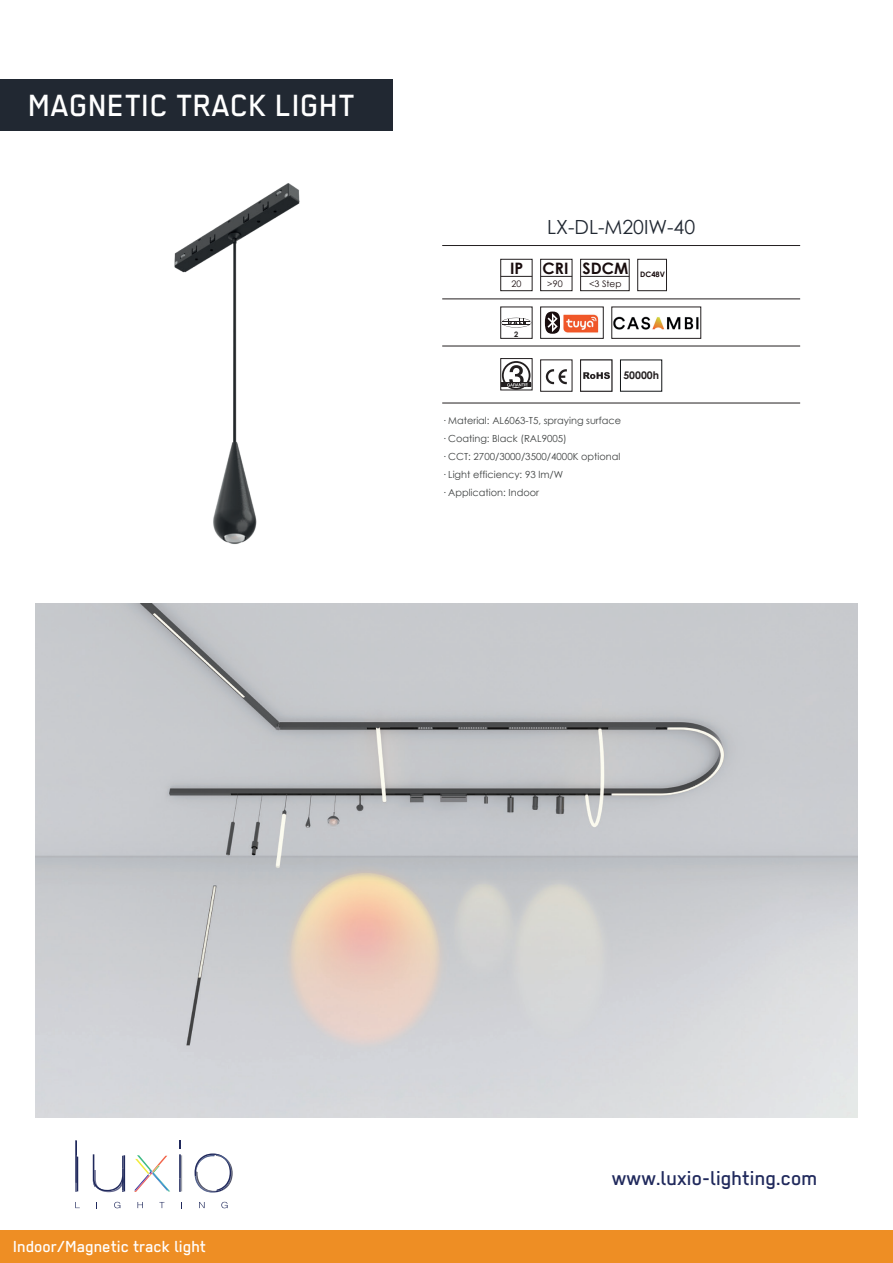
<style>
.page{position:relative;width:893px;height:1263px;background:#fff}
.page>*{position:absolute;margin:0;border:0;box-sizing:border-box;transform-origin:0 0}
.t1{font:500 34.5px "Regular";color:#fff}
.t2{font:500 22.5px "Regular";color:#20295c}
.t3{font:19.5px "Century Gothic";color:#212832}
.t4{font:500 18px "Regular";color:#fff}
.t5{font:700 15.75px "Century Gothic";color:#190d0e}
.t6{font:700 10.5px "Century Gothic";color:#231f20}
.t7{font:9.75px/18px "Century Gothic";color:#3e4141}
.t8{font:9px "Century Gothic";color:#190d0e}
.t9{font:700 7.5px "Century Gothic";color:#190d0e}
.t10{font:700 7.5px "Century Gothic";color:#231f20}
</style>
<div class="page">
<div style="left:0;top:79px;width:392px;height:51px;background:#212832"></div>
<div style="left:1px;top:1230px;width:892px;height:33px;background:#ee8e24"></div>
<svg style="left:137px;top:1202px;width:6px;height:6px"></svg>
<svg style="left:159px;top:1202px;width:5px;height:6px"></svg>
<svg style="left:199px;top:1202px;width:6px;height:6px"></svg>
<svg style="left:75px;top:1140px;width:3px;height:52px"></svg>
<svg style="left:93px;top:1154px;width:32px;height:38px"></svg>
<svg style="left:134px;top:1155px;width:36px;height:37px"></svg>
<svg style="left:179px;top:1140px;width:3px;height:52px"></svg>
<svg style="left:195px;top:1153px;width:38px;height:39px"></svg>
<svg style="left:114px;top:1202px;width:6px;height:6px"></svg>
<svg style="left:221px;top:1202px;width:7px;height:6px"></svg>
<hr style="left:442px;top:346px;width:358px;height:1px;background:#231f20">
<hr style="left:442px;top:403px;width:358px;height:1px;background:#231f20">
<hr style="left:442px;top:245px;width:358px;height:1px;background:#231f20">
<hr style="left:442px;top:298px;width:358px;height:1px;background:#231f20">
<div style="left:637px;top:259px;width:30px;height:32px;border:1px solid #231f20"></div>
<svg style="left:546px;top:369px;width:21px;height:15px"></svg>
<svg style="left:583px;top:372px;width:27px;height:7px"></svg>
<div style="left:500px;top:358px;width:32px;height:32px;border:1px solid #231f20"></div>
<svg style="left:501px;top:361px;width:30px;height:29px"></svg>
<div style="left:500px;top:259px;width:32px;height:32px;border:1px solid #231f20"></div>
<hr style="left:501px;top:276px;width:31px;height:1px;background:#231f20">
<div style="left:540px;top:259px;width:32px;height:32px;border:1px solid #231f20"></div>
<hr style="left:541px;top:276px;width:31px;height:1px;background:#231f20">
<div style="left:580px;top:259px;width:49px;height:32px;border:1px solid #231f20"></div>
<hr style="left:581px;top:276px;width:48px;height:1px;background:#231f20">
<div style="left:500px;top:307px;width:32px;height:32px;border:1px solid #231f20"></div>
<svg style="left:502px;top:317px;width:29px;height:11px"></svg>
<img style="left:35px;top:604px;width:823px;height:514px">
<div style="left:612px;top:307px;width:89px;height:32px;border:1px solid #231f20"></div>
<img style="left:613px;top:315px;width:85px;height:16px">
<div style="left:540px;top:307px;width:63px;height:32px;border:1px solid #231f20"></div>
<div style="left:545px;top:312px;width:15px;height:22px;background:#190d0e;border-radius:50%"></div>
<svg style="left:547px;top:313px;width:11px;height:19px"></svg>
<img style="left:563px;top:312px;width:39px;height:25px">
<img style="left:174px;top:183px;width:126px;height:361px">
<h1 class="t1" style="left:28px;top:86px;width:328px">MAGNETIC TRACK LIGHT</h1>
<h3 class="t5" style="left:510px;top:256px;width:15px">IP</h3>
<p class="t8" style="left:512px;top:277px;width:11px">20</p>
<p class="t10" style="left:514px;top:328px;width:6px">2</p>
<h3 class="t3" style="left:547px;top:213px;width:150px">LX-DL-M20IW-40</h3>
<h3 class="t5" style="left:543px;top:256px;width:27px">CRI</h3>
<p class="t8" style="left:547px;top:277px;width:17px">&gt;90</p>
<h3 class="t5" style="left:582px;top:256px;width:47px">SDCM</h3>
<p class="t8" style="left:589px;top:277px;width:34px">&lt;3 Step</p>
<p class="t9" style="left:640px;top:269px;width:26px">DC48V</p>
<p class="t6" style="left:623px;top:367px;width:37px">50000h</p>
<p class="t7" style="left:442px;top:411px;width:181px">· Material: AL6063-T5, spraying surface · Coating: Black (RAL9005)<br>· CCT: 2700/3000/3500/4000K optional · Light efficiency: 93 lm/W<br>· Application: Indoor</p>
<h3 class="t4" style="left:13px;top:1236px;width:195px">Indoor/Magnetic track light</h3>
<h2 class="t2" style="left:612px;top:1165px;width:207px">www.luxio-lighting.com</h2>
</div>
